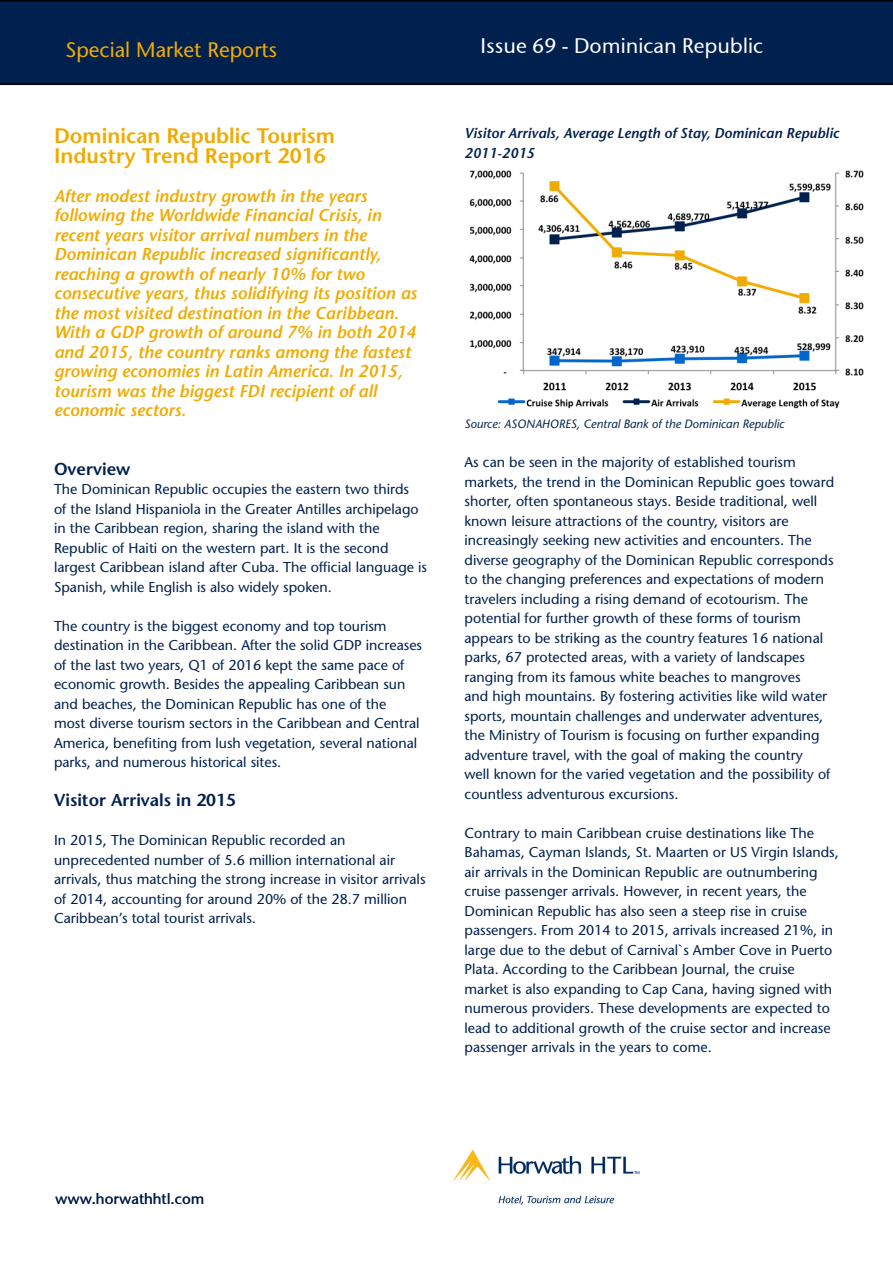
<style>
.page{position:relative;width:893px;height:1263px;background:#fff}
.page>*{position:absolute;margin:0;border:0;box-sizing:border-box;transform-origin:0 0}
.t1{font:600 21px/19.5px "Stone Sans Std";color:#f1ab00}
.t2{font:21px "Stone Sans ITCTT Medium";color:#fff}
.t3{font:500 21px "Stone Sans Std";color:#f1ab00}
.t4{font:italic 600 17.25px/19.5px "Stone Sans Std";color:#f1ab00}
.t5{font:600 17.25px "Stone Sans Std";color:#00204e}
.t6{font:15px "Stone Sans ITCTT Medium";color:#00204e}
.t7{font:500 14.25px/19.5px "Stone Sans Std";color:#00204e}
.t8{font:italic 600 14.25px/19.5px "Stone Sans Std";color:#00204e}
.t9{font:italic 500 12px "Stone Sans Std";color:#00204e}
</style>
<div class="page">
<div style="left:0;top:0;width:893px;height:85px;background:#00204e"></div>
<img style="left:453px;top:1149px;width:187px;height:56px">
<img style="left:469px;top:170px;width:395px;height:239px">
<h1 class="t3" style="left:65px;top:37px;width:213px">Special Market Reports</h1>
<h1 class="t2" style="left:480px;top:33px;width:284px">Issue 69 - Dominican Republic</h1>
<p class="t1" style="left:54px;top:126px;width:282px">Dominican Republic Tourism<br>Industry Trend Report 2016</p>
<p class="t4" style="left:54px;top:186px;width:364px">After modest industry growth in the years following the Worldwide Financial Crisis, in recent years visitor arrival numbers in the Dominican Republic increased significantly, reaching a growth of nearly 10% for two consecutive years, thus solidifying its position as the most visited destination in the Caribbean.<br>With a GDP growth of around 7% in both 2014 and 2015, the country ranks among the fastest growing economies in Latin America. In 2015, tourism was the biggest FDI recipient of all economic sectors.</p>
<p class="t5" style="left:54px;top:458px;width:78px">Overview</p>
<p class="t7" style="left:54px;top:479px;width:375px">The Dominican Republic occupies the eastern two thirds<br>of the Island Hispaniola in the Greater Antilles archipelago in the Caribbean region, sharing the island with the Republic of Haiti on the western part. It is the second largest Caribbean island after Cuba. The official language is Spanish, while English is also widely spoken.</p>
<p class="t7" style="left:54px;top:616px;width:370px">The country is the biggest economy and top tourism destination in the Caribbean. After the solid GDP increases of the last two years, Q1 of 2016 kept the same pace of economic growth. Besides the appealing Caribbean sun and beaches, the Dominican Republic has one of the<br>most diverse tourism sectors in the Caribbean and Central America, benefiting from lush vegetation, several national parks, and numerous historical sites.</p>
<p class="t5" style="left:54px;top:790px;width:183px">Visitor Arrivals in 2015</p>
<p class="t7" style="left:54px;top:830px;width:373px">In 2015, The Dominican Republic recorded an unprecedented number of 5.6 million international air arrivals, thus matching the strong increase in visitor arrivals of 2014, accounting for around 20% of the 28.7 million Caribbean’s total tourist arrivals.</p>
<p class="t8" style="left:464px;top:123px;width:376px">Visitor Arrivals, Average Length of Stay, Dominican Republic<br>2011-2015</p>
<p class="t9" style="left:464px;top:417px;width:321px">Source: ASONAHORES, Central Bank of the Dominican Republic</p>
<p class="t7" style="left:464px;top:453px;width:371px">As can be seen in the majority of established tourism markets, the trend in the Dominican Republic goes toward shorter, often spontaneous stays. Beside traditional, well known leisure attractions of the country, visitors are increasingly seeking new activities and encounters. The diverse geography of the Dominican Republic corresponds to the changing preferences and expectations of modern travelers including a rising demand of ecotourism. The potential for further growth of these forms of tourism appears to be striking as the country features 16 national parks, 67 protected areas, with a variety of landscapes ranging from its famous white beaches to mangroves<br>and high mountains. By fostering activities like wild water sports, mountain challenges and underwater adventures, the Ministry of Tourism is focusing on further expanding adventure travel, with the goal of making the country<br>well known for the varied vegetation and the possibility of countless adventurous excursions.</p>
<p class="t7" style="left:464px;top:823px;width:376px">Contrary to main Caribbean cruise destinations like The Bahamas, Cayman Islands, St. Maarten or US Virgin Islands, air arrivals in the Dominican Republic are outnumbering cruise passenger arrivals. However, in recent years, the Dominican Republic has also seen a steep rise in cruise passengers. From 2014 to 2015, arrivals increased 21%, in large due to the debut of Carnival`s Amber Cove in Puerto Plata. According to the Caribbean Journal, the cruise market is also expanding to Cap Cana, having signed with numerous providers. These developments are expected to lead to additional growth of the cruise sector and increase passenger arrivals in the years to come.</p>
<p class="t6" style="left:55px;top:1189px;width:151px">www.horwathhtl.com</p>
</div>
